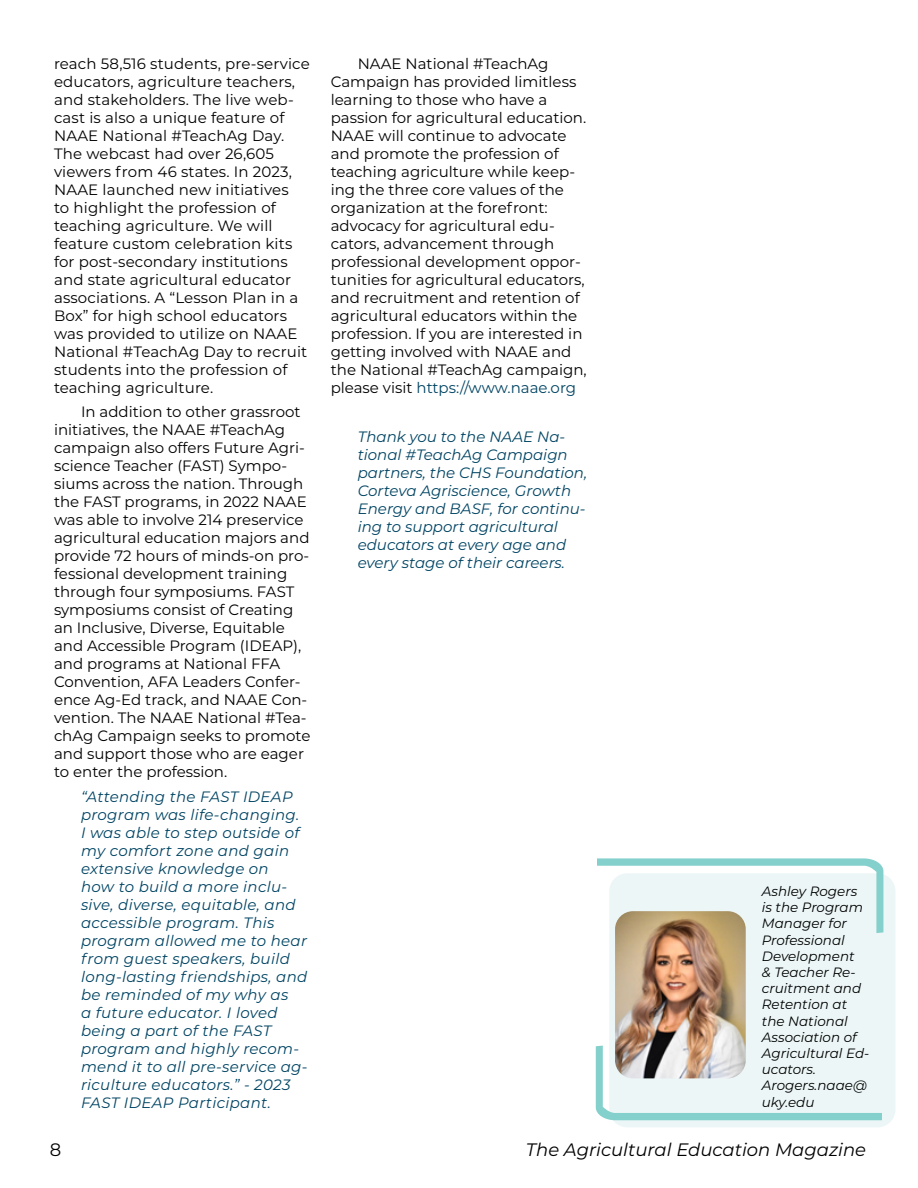
<style>
.page{position:relative;width:918px;height:1188px;background:#fff}
.page>*{position:absolute;margin:0;border:0;box-sizing:border-box;transform-origin:0 0}
.t1{font:italic 18px "Montserrat";color:#000}
.t2{font:18px "Montserrat";color:#000}
.t3{font:15px/18px "Montserrat";color:#000}
.t4{font:italic 15px/18px "Montserrat";letter-spacing:.02em;color:#004463}
.t5{font:italic 15px/18px "Montserrat";color:#004463}
.t6{font:italic 13.5px/16.2px "Montserrat";color:#000}
.s1{color:#004463}
</style>
<div class="page">
<div style="left:609px;top:873px;width:287px;height:254px;background:#ecf6f6;border-radius:18px"></div>
<svg style="left:596px;top:1046px;width:286px;height:74px"></svg>
<svg style="left:597px;top:858px;width:286px;height:75px"></svg>
<img style="left:615px;top:911px;width:131px;height:167px">
<p class="t3" style="left:54px;top:54px;width:257px">reach 58,516 students, pre-service educators, agriculture teachers, and stakeholders. The live web&shy;cast is also a unique feature of<br>NAAE National #TeachAg Day.<br>The webcast had over 26,605 viewers from 46 states. In 2023,<br>NAAE launched new initiatives<br>to highlight the profession of teaching agriculture. We will feature custom celebration kits for post-secondary institutions and state agricultural educator associations. A “Lesson Plan in a<br>Box” for high school educators was provided to utilize on NAAE<br>National #TeachAg Day to recruit students into the profession of teaching agriculture.</p>
<p class="t3" style="left:54px;top:402px;width:258px;text-indent:27px">In addition to other grassroot initiatives, the NAAE #TeachAg campaign also offers Future Agri&shy;science Teacher (FAST) Sympo&shy;siums across the nation. Through the FAST programs, in 2022 NAAE was able to involve 214 preservice agricultural education majors and provide 72 hours of minds-on pro&shy;fessional development training through four symposiums. FAST symposiums consist of Creating an Inclusive, Diverse, Equitable and Accessible Program (IDEAP), and programs at National FFA<br>Convention, AFA Leaders Confer&shy;ence Ag-Ed track, and NAAE Con&shy;vention. The NAAE National #Tea&shy;chAg Campaign seeks to promote and support those who are eager to enter the profession.</p>
<p class="t4" style="left:81px;top:787px;width:228px">“Attending the FAST IDEAP program was life-changing.<br>I was able to step outside of my comfort zone and gain extensive knowledge on<br>how to build a more inclu&shy;sive, diverse, equitable, and accessible program. This program allowed me to hear from guest speakers, build long-lasting friendships, and be reminded of my why as<br>a future educator. I loved being a part of the FAST program and highly recom&shy;mend it to all pre-service ag&shy;riculture educators.” - 2023<br>FAST IDEAP Participant.</p>
<p class="t3" style="left:331px;top:54px;width:257px;text-indent:27px">NAAE National #TeachAg<br>Campaign has provided limitless learning to those who have a passion for agricultural education.<br>NAAE will continue to advocate and promote the profession of teaching agriculture while keep&shy;ing the three core values of the organization at the forefront: advocacy for agricultural edu&shy;cators, advancement through professional development oppor&shy;tunities for agricultural educators, and recruitment and retention of agricultural educators within the profession. If you are interested in getting involved with NAAE and the National #TeachAg campaign, please visit <span class="s1">https://www.naae.org</span></p>
<p class="t5" style="left:358px;top:427px;width:231px">Thank you to the NAAE Na&shy;tional #TeachAg Campaign partners, the CHS Foundation,<br>Corteva Agriscience, Growth<br>Energy and BASF, for continu&shy;ing to support agricultural educators at every age and every stage of their careers.</p>
<p class="t6" style="left:762px;top:883px;width:109px">Ashley Rogers is the Program<br>Manager for<br>Professional<br>Development<br>&amp; Teacher Re&shy;cruitment and<br>Retention at the National<br>Association of<br>Agricultural Ed&shy;ucators.<br>Arogers.naae@ uky.edu</p>
<p class="t2" style="left:50px;top:1137px;width:13px">8</p>
<p class="t1" style="left:526px;top:1137px;width:342px">The Agricultural Education Magazine</p>
</div>
